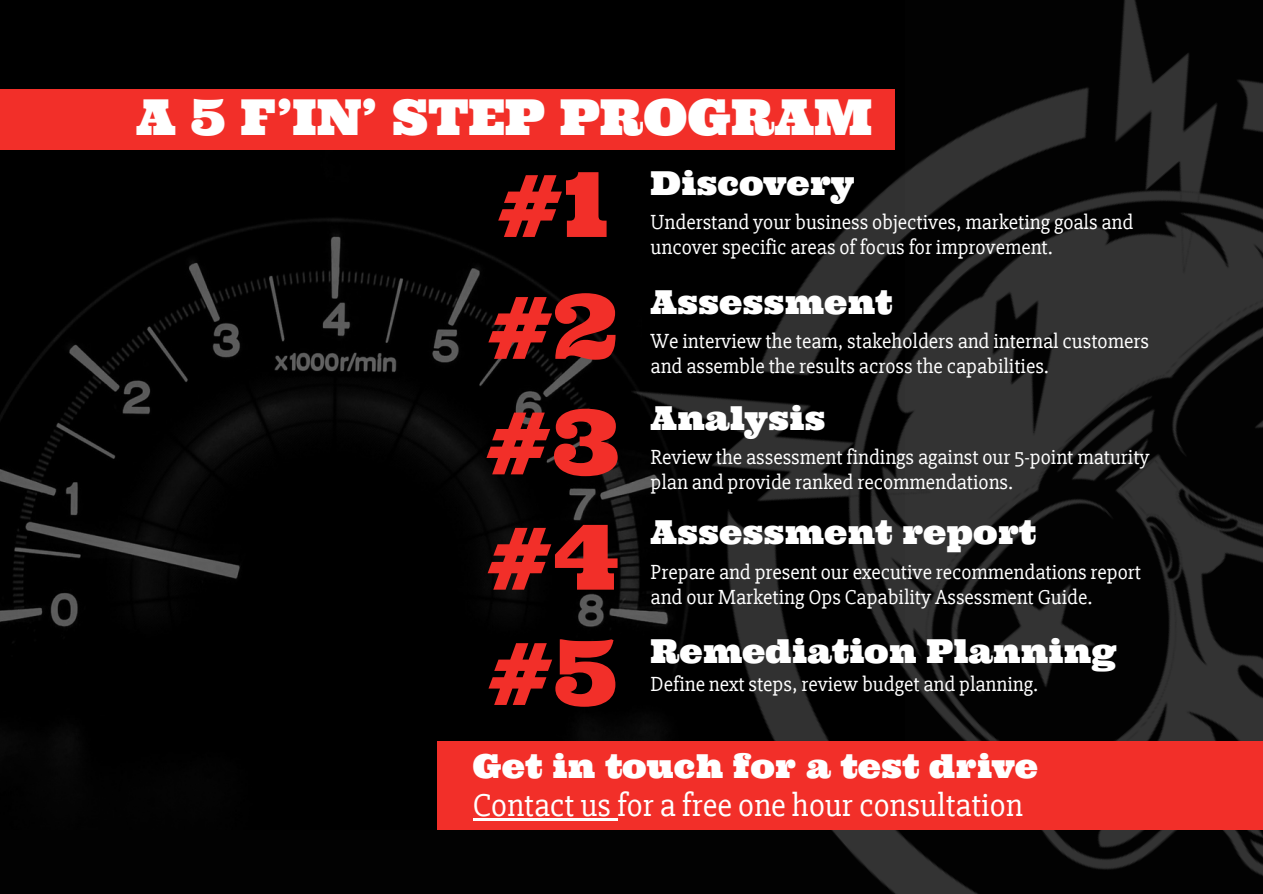
<style>
.page{position:relative;width:1263px;height:894px;background:#fff}
.page>*{position:absolute;margin:0;border:0;box-sizing:border-box;transform-origin:0 0}
.t1{font:90px "Ultra";color:#f22f29}
.t2{font:49.5px "Ultra";color:#fff}
.t3{font:33px "Ultra";color:#fff}
.t4{font:33px/38.2px "Slabo 27 px";color:#fff}
.t5{font:21px/24.8px "Slabo 27 px";color:#fff}
.s1{font-family:"Ultra"}
</style>
<div class="page">
<div style="left:0;top:0;width:1263px;height:893px;background:#020202"></div>
<img style="left:0;top:218px;width:418px;height:409px">
<div style="left:0;top:89px;width:895px;height:61px;background:#f22f29"></div>
<img style="left:418px;top:0;width:845px;height:893px">
<div style="left:437px;top:740px;width:826px;height:89px;background:#f22f29"></div>
<hr style="left:473px;top:818px;width:144px;height:2px;background:#fff">
<h1 class="t2" style="left:136px;top:85px;width:738px">A 5 F’IN’ STEP PROGRAM</h1>
<h3 class="t1" style="left:496px;top:146px;width:113px">#1</h3>
<p class="t1" style="left:487px;top:268px;width:133px">#2</p>
<h3 class="t1" style="left:485px;top:383px;width:136px">#3</h3>
<p class="t1" style="left:486px;top:498px;width:134px">#4</p>
<p class="t1" style="left:487px;top:614px;width:132px">#5</p>
<h2 class="t3" style="left:651px;top:162px;width:205px">Discovery</h2>
<p class="t5" style="left:651px;top:210px;width:484px">Understand your business objectives, marketing goals and uncover specific areas of focus for improvement.</p>
<h1 class="t3" style="left:651px;top:280px;width:243px">Assessment</h1>
<h1 class="t5" style="left:651px;top:329px;width:500px">We interview the team, stakeholders and internal customers and assemble the results across the capabilities.</h1>
<h1 class="t3" style="left:651px;top:397px;width:176px">Analysis</h1>
<h1 class="t5" style="left:651px;top:445px;width:501px">Review the assessment findings against our 5-point maturity plan and provide ranked recommendations.</h1>
<h3 class="t3" style="left:651px;top:511px;width:387px">Assessment report</h3>
<p class="t5" style="left:651px;top:560px;width:492px">Prepare and present our executive recommendations report and our Marketing Ops Capability Assessment Guide.</p>
<h3 class="t3" style="left:651px;top:629px;width:468px">Remediation Planning</h3>
<p class="t5" style="left:651px;top:672px;width:389px">Define next steps, review budget and planning.</p>
<h3 class="t4" style="left:473px;top:748px;width:567px"><span class="s1">Get in touch for a test drive<br></span>Contact us for a free one hour consultation</h3>
</div>
